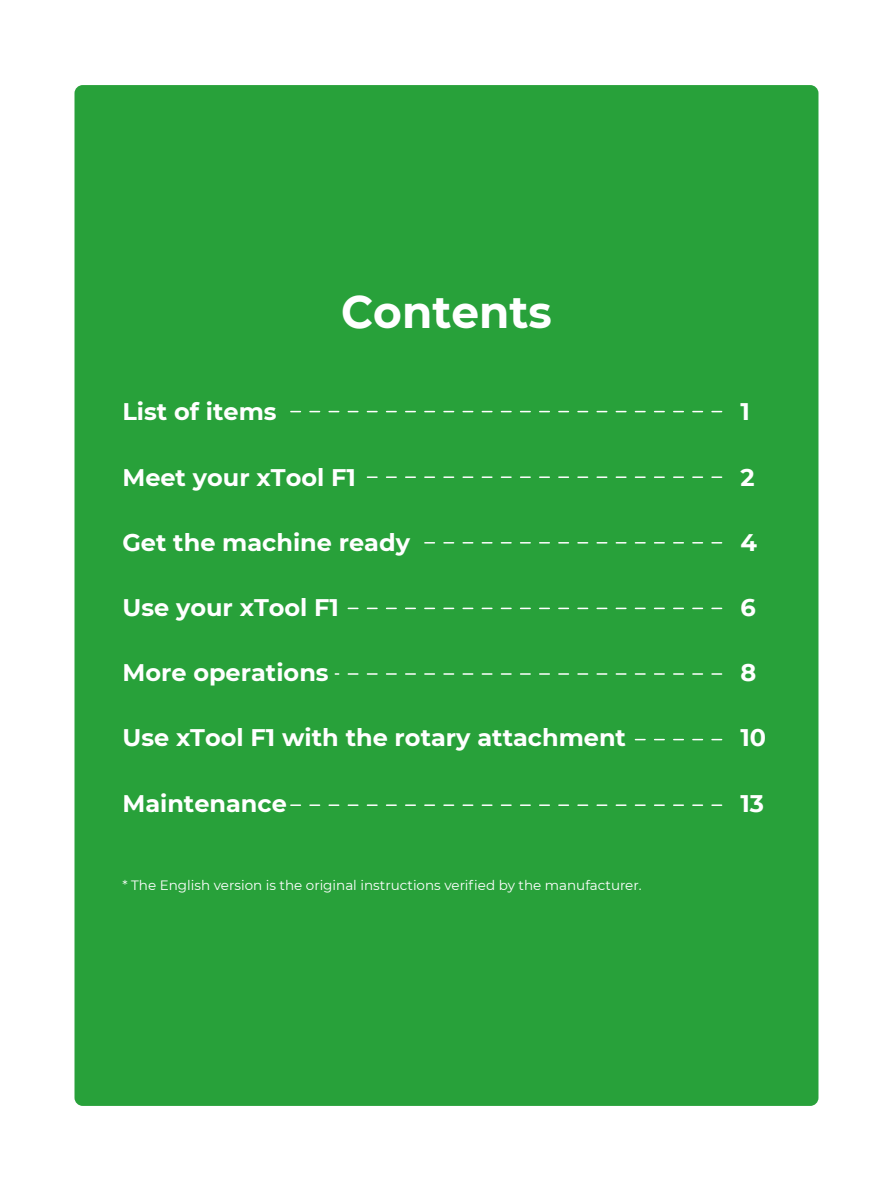
<style>
.page{position:relative;width:893px;height:1191px;background:#fff}
.page>*{position:absolute;margin:0;border:0;box-sizing:border-box;transform-origin:0 0}
.t1{font:700 45.45px "Montserrat";color:#fff}
.t2{font:700 24px "Montserrat";color:#fff}
.t3{font:13.5px "Montserrat";color:#fff}
</style>
<div class="page">
<div style="left:74px;top:85px;width:744px;height:1021px;background:#28a13a;border-radius:8px"></div>
<svg style="left:290px;top:411px;width:432px;height:1px"></svg>
<svg style="left:366px;top:476px;width:356px;height:2px"></svg>
<svg style="left:424px;top:542px;width:298px;height:1px"></svg>
<svg style="left:347px;top:607px;width:375px;height:2px"></svg>
<svg style="left:335px;top:673px;width:387px;height:2px"></svg>
<svg style="left:634px;top:739px;width:88px;height:1px"></svg>
<svg style="left:290px;top:804px;width:432px;height:2px"></svg>
<h1 class="t1" style="left:341px;top:279px;width:212px">Contents</h1>
<p class="t2" style="left:122px;top:394px;width:156px">List of items</p>
<p class="t2" style="left:740px;top:394px;width:11px">1</p>
<p class="t2" style="left:122px;top:460px;width:235px">Meet your xTool F1</p>
<p class="t2" style="left:740px;top:460px;width:16px">2</p>
<p class="t2" style="left:122px;top:525px;width:289px">Get the machine ready</p>
<p class="t2" style="left:740px;top:525px;width:18px">4</p>
<p class="t2" style="left:122px;top:590px;width:218px">Use your xTool F1</p>
<p class="t2" style="left:740px;top:590px;width:17px">6</p>
<p class="t2" style="left:122px;top:655px;width:208px">More operations</p>
<p class="t2" style="left:740px;top:655px;width:17px">8</p>
<p class="t2" style="left:122px;top:720px;width:505px">Use xTool F1 with the rotary attachment</p>
<p class="t2" style="left:740px;top:720px;width:27px">10</p>
<p class="t2" style="left:122px;top:785px;width:166px">Maintenance</p>
<p class="t2" style="left:740px;top:785px;width:25px">13</p>
<p class="t3" style="left:122px;top:876px;width:521px">* The English version is the original instructions verified by the manufacturer.</p>
</div>
